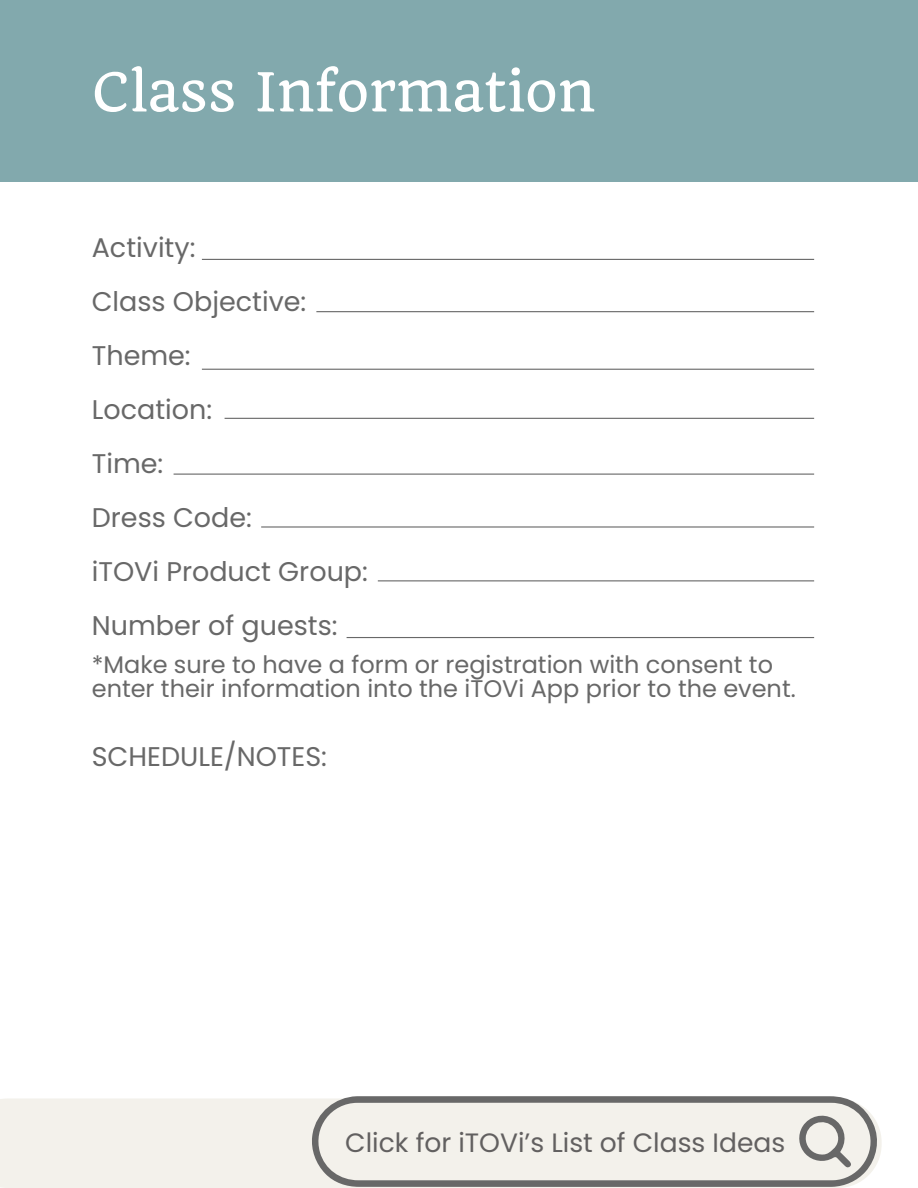
<style>
.page{position:relative;width:918px;height:1188px;background:#fff}
.page>*{position:absolute;margin:0;border:0;box-sizing:border-box;transform-origin:0 0}
.t1{font:52.5px "Quando";color:#fff}
.t2{font:27px "Poppins";color:#686868}
.t3{font:26.55px "Poppins";color:#626060}
.t4{font:24px/23.7px "Poppins";color:#686868}
</style>
<div class="page">
<div style="left:0;top:1098px;width:881px;height:90px;background:#f3f1eb"></div>
<svg style="left:311px;top:1096px;width:569px;height:91px;background:#dcdad6"></svg>
<svg style="left:797px;top:1113px;width:55px;height:55px;background:#c9c8c4"></svg>
<div style="left:0;top:0;width:918px;height:181px;background:#82a9ad"></div>
<hr style="left:202px;top:259px;width:612px;height:1px;background:#686868">
<hr style="left:316px;top:311px;width:498px;height:1px;background:#686868">
<hr style="left:202px;top:369px;width:612px;height:1px;background:#686868">
<hr style="left:225px;top:418px;width:589px;height:1px;background:#686868">
<hr style="left:174px;top:474px;width:640px;height:1px;background:#686868">
<hr style="left:261px;top:526px;width:553px;height:2px;background:#686868">
<hr style="left:378px;top:580px;width:436px;height:1px;background:#686868">
<hr style="left:347px;top:637px;width:467px;height:1px;background:#686868">
<h1 class="t1" style="left:92px;top:59px;width:505px">Class Information</h1>
<p class="t2" style="left:92px;top:229px;width:105px">Activity:</p>
<p class="t2" style="left:92px;top:283px;width:216px">Class Objective:</p>
<p class="t2" style="left:92px;top:337px;width:100px">Theme:</p>
<p class="t2" style="left:92px;top:391px;width:122px">Location:</p>
<p class="t2" style="left:92px;top:445px;width:73px">Time:</p>
<p class="t2" style="left:92px;top:499px;width:162px">Dress Code:</p>
<p class="t2" style="left:92px;top:553px;width:278px">iTOVi Product Group:</p>
<p class="t2" style="left:92px;top:607px;width:247px">Number of guests:</p>
<h2 class="t4" style="left:92px;top:653px;width:705px">*Make sure to have a form or registration with consent to enter their information into the iTOVi App prior to the event.</h2>
<p class="t2" style="left:92px;top:737px;width:237px">SCHEDULE/NOTES:</p>
<p class="t3" style="left:345px;top:1124px;width:442px">Click for iTOVi’s List of Class Ideas</p>
</div>
